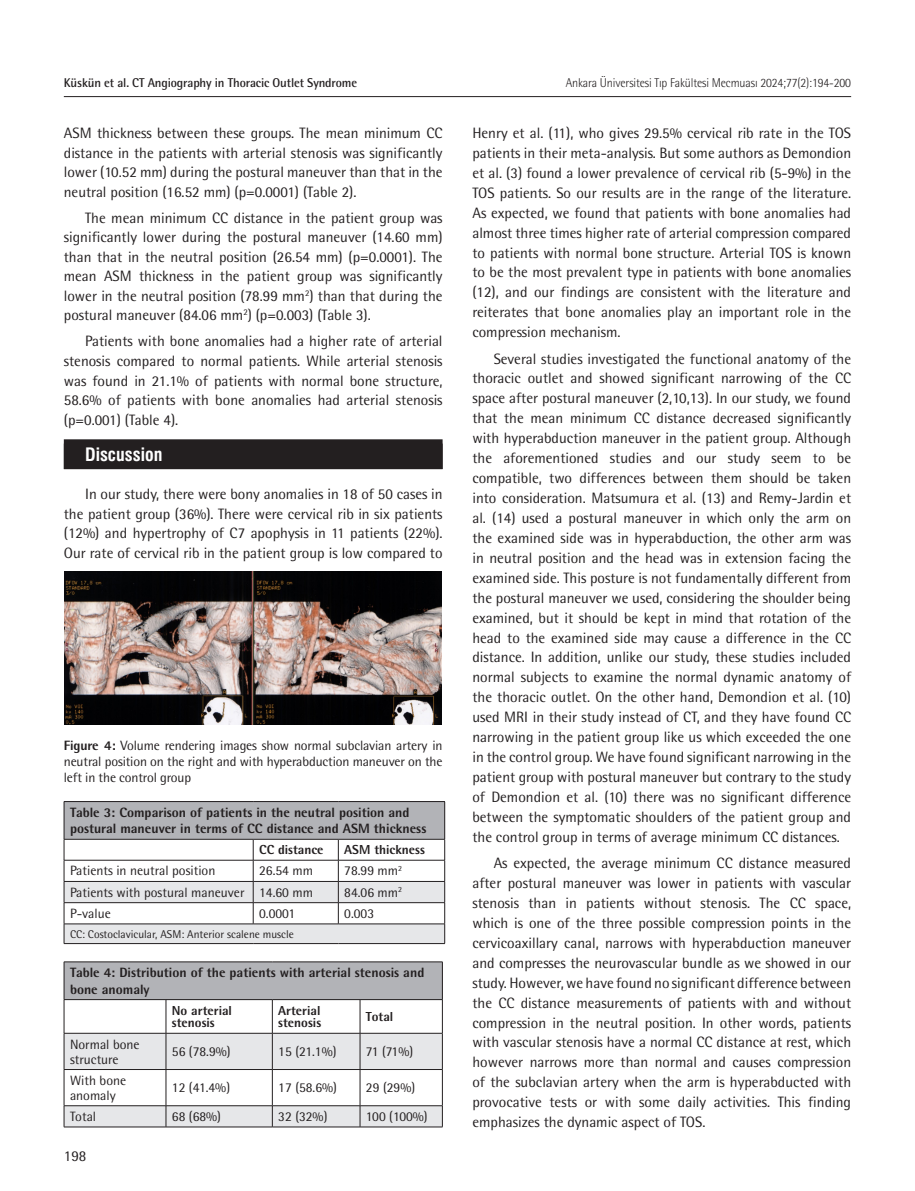
<style>
.page{position:relative;width:915px;height:1191px;background:#fff}
.page>*{position:absolute;margin:0;border:0;box-sizing:border-box;transform-origin:0 0}
.ANA_BASLIK{font:18px "Swiss Condensed Bold Tr";color:#fff}
.YAZI{font:15px/20px "Rotis Semi Sans Std";color:#231f20;text-align:justify}
.TABLO-YAZI{font:13.5px/15px "Rotis Semi Sans Std";color:#231f20}
.TABLO-BASI{font:800 13.5px/16.5px "Rotis Semi Sans Std";color:#231f20}
.RESİM-ALTI{font:13.5px/16.2px "Rotis Semi Sans Std";letter-spacing:-.01em;color:#231f20;text-align:justify}
.TABLO-ARA{font:800 13.05px/12.8px "Rotis Semi Sans Std";color:#231f20}
.t1{font:300 12.75px "Rotis Semi Sans Std";letter-spacing:-.01em;color:#231f20;scale:.95 1}
.t2{font:700 12.75px "Rotis Semi Sans Std";letter-spacing:-.01em;color:#231f20}
.TABLO-ALTI{font:11.25px "Rotis Semi Sans Std";color:#231f20}
.s1{font-weight:800}
</style>
<div class="page">
<hr style="left:64px;top:96px;width:786px;height:1px;background:#231f20">
<div style="left:64px;top:439px;width:378px;height:30px;background:#231f20"></div>
<div style="left:64px;top:801px;width:380px;height:38px;background:#b2b3b7"></div>
<hr style="left:64px;top:801px;width:189px;height:1px;background:#231f20">
<hr style="left:64px;top:801px;width:1px;height:38px;background:#231f20">
<hr style="left:253px;top:801px;width:85px;height:1px;background:#231f20">
<hr style="left:338px;top:801px;width:107px;height:1px;background:#231f20">
<hr style="left:444px;top:801px;width:1px;height:38px;background:#231f20">
<svg style="left:64px;top:839px;width:381px;height:104px"></svg>
<hr style="left:64px;top:943px;width:189px;height:1px;background:#231f20">
<hr style="left:253px;top:943px;width:85px;height:1px;background:#231f20">
<hr style="left:338px;top:943px;width:107px;height:1px;background:#231f20">
<div style="left:64px;top:962px;width:378px;height:37px;background:#b2b3b7"></div>
<hr style="left:166px;top:999px;width:1px;height:34px;background:#231f20">
<hr style="left:272px;top:999px;width:1px;height:34px;background:#231f20">
<hr style="left:359px;top:999px;width:1px;height:34px;background:#231f20">
<hr style="left:64px;top:961px;width:102px;height:1px;background:#231f20">
<hr style="left:64px;top:962px;width:1px;height:37px;background:#231f20">
<hr style="left:166px;top:961px;width:106px;height:1px;background:#231f20">
<hr style="left:272px;top:961px;width:88px;height:1px;background:#231f20">
<hr style="left:360px;top:961px;width:82px;height:1px;background:#231f20">
<hr style="left:442px;top:962px;width:1px;height:37px;background:#231f20">
<hr style="left:64px;top:999px;width:102px;height:1px;background:#231f20">
<hr style="left:64px;top:999px;width:1px;height:34px;background:#231f20">
<hr style="left:166px;top:999px;width:106px;height:1px;background:#231f20">
<hr style="left:272px;top:999px;width:88px;height:1px;background:#231f20">
<hr style="left:360px;top:999px;width:82px;height:1px;background:#231f20">
<hr style="left:442px;top:999px;width:1px;height:34px;background:#231f20">
<svg style="left:64px;top:1033px;width:379px;height:94px"></svg>
<hr style="left:64px;top:1126px;width:102px;height:1px;background:#231f20">
<hr style="left:166px;top:1126px;width:106px;height:1px;background:#231f20">
<hr style="left:272px;top:1126px;width:88px;height:1px;background:#231f20">
<hr style="left:360px;top:1126px;width:82px;height:1px;background:#231f20">
<img style="left:65px;top:572px;width:376px;height:152px">
<p class="t2" style="left:64px;top:75px;width:295px">Küskün et al. CT Angiography in Thoracic Outlet Syndrome</p>
<p class="t1" style="left:565px;top:75px;width:302px">Ankara Üniversitesi Tıp Fakültesi Mecmuası 2024;77(2):194-200</p>
<p class="YAZI" style="left:64px;top:123px;width:380px;line-height:19.5px">ASM thickness between these groups. The mean minimum CC distance in the patients with arterial stenosis was significantly lower (10.52 mm) during the postural maneuver than that in the neutral position (16.52 mm) (p=0.0001) (Table 2).</p>
<p class="YAZI" style="left:64px;top:208px;width:380px;line-height:19.5px;text-indent:21px">The mean minimum CC distance in the patient group was significantly lower during the postural maneuver (14.60 mm) than that in the neutral position (26.54 mm) (p=0.0001). The mean ASM thickness in the patient group was significantly lower in the neutral position (78.99 mm<sup>2</sup>) than that during the postural maneuver (84.06 mm<sup>2</sup>) (p=0.003) (Table 3).</p>
<p class="YAZI" style="left:64px;top:331px;width:380px;line-height:19.5px;text-indent:21px">Patients with bone anomalies had a higher rate of arterial stenosis compared to normal patients. While arterial stenosis was found in 21.1% of patients with normal bone structure, 58.6% of patients with bone anomalies had arterial stenosis (p=0.001) (Table 4).</p>
<p class="ANA_BASLIK" style="left:85px;top:443px;width:79px">Discussion</p>
<p class="YAZI" style="left:64px;top:484px;width:380px;line-height:19.5px;text-indent:21px">In our study, there were bony anomalies in 18 of 50 cases in the patient group (36%). There were cervical rib in six patients (12%) and hypertrophy of C7 apophysis in 11 patients (22%).<br>Our rate of cervical rib in the patient group is low compared to</p>
<p class="RESİM-ALTI" style="left:64px;top:737px;width:380px"><span class="s1">Figure 4:</span> Volume rendering images show normal subclavian artery in neutral position on the right and with hyperabduction maneuver on the left in the control group</p>
<p class="TABLO-BASI" style="left:70px;top:803px;width:358px">Table 3: Comparison of patients in the neutral position and postural maneuver in terms of CC distance and ASM thickness</p>
<p class="TABLO-ARA" style="left:259px;top:843px;width:66px">CC distance</p>
<p class="TABLO-ARA" style="left:344px;top:843px;width:82px">ASM thickness</p>
<p class="TABLO-YAZI" style="left:70px;top:863px;width:147px">Patients in neutral position</p>
<p class="TABLO-YAZI" style="left:259px;top:863px;width:55px">26.54 mm</p>
<p class="TABLO-YAZI" style="left:344px;top:863px;width:59px">78.99 mm<sup>2</sup></p>
<p class="TABLO-YAZI" style="left:70px;top:884px;width:176px">Patients with postural maneuver</p>
<p class="TABLO-YAZI" style="left:259px;top:884px;width:55px">14.60 mm</p>
<p class="TABLO-YAZI" style="left:344px;top:884px;width:59px">84.06 mm<sup>2</sup></p>
<p class="TABLO-YAZI" style="left:70px;top:905px;width:42px">P-value</p>
<p class="TABLO-YAZI" style="left:259px;top:905px;width:38px">0.0001</p>
<p class="TABLO-YAZI" style="left:344px;top:905px;width:31px">0.003</p>
<p class="TABLO-ALTI" style="left:70px;top:927px;width:225px">CC: Costoclavicular, ASM: Anterior scalene muscle</p>
<p class="TABLO-BASI" style="left:70px;top:964px;width:356px">Table 4: Distribution of the patients with arterial stenosis and bone anomaly</p>
<p class="TABLO-ARA" style="left:172px;top:1003px;width:62px">No arterial stenosis</p>
<p class="TABLO-ARA" style="left:278px;top:1003px;width:44px">Arterial stenosis</p>
<p class="TABLO-ARA" style="left:366px;top:1010px;width:29px">Total</p>
<p class="TABLO-YAZI" style="left:70px;top:1036px;width:71px">Normal bone structure</p>
<p class="TABLO-YAZI" style="left:172px;top:1043px;width:60px">56 (78.9%)</p>
<p class="TABLO-YAZI" style="left:278px;top:1043px;width:60px">15 (21.1%)</p>
<p class="TABLO-YAZI" style="left:366px;top:1043px;width:49px">71 (71%)</p>
<p class="TABLO-YAZI" style="left:70px;top:1072px;width:58px">With bone anomaly</p>
<p class="TABLO-YAZI" style="left:172px;top:1080px;width:60px">12 (41.4%)</p>
<p class="TABLO-YAZI" style="left:278px;top:1080px;width:60px">17 (58.6%)</p>
<p class="TABLO-YAZI" style="left:366px;top:1080px;width:51px">29 (29%)</p>
<p class="TABLO-YAZI" style="left:70px;top:1108px;width:28px">Total</p>
<p class="TABLO-YAZI" style="left:172px;top:1108px;width:51px">68 (68%)</p>
<p class="TABLO-YAZI" style="left:278px;top:1108px;width:51px">32 (32%)</p>
<p class="TABLO-YAZI" style="left:366px;top:1108px;width:63px">100 (100%)</p>
<p class="YAZI" style="left:64px;top:1145px;width:24px">198</p>
<p class="YAZI" style="left:472px;top:123px;width:380px">Henry et al. (11), who gives 29.5% cervical rib rate in the TOS patients in their meta-analysis. But some authors as Demondion et al. (3) found a lower prevalence of cervical rib (5-9%) in the TOS patients. So our results are in the range of the literature.<br>As expected, we found that patients with bone anomalies had almost three times higher rate of arterial compression compared to patients with normal bone structure. Arterial TOS is known to be the most prevalent type in patients with bone anomalies (12), and our findings are consistent with the literature and reiterates that bone anomalies play an important role in the compression mechanism.</p>
<p class="YAZI" style="left:472px;top:348px;width:380px;text-indent:21px">Several studies investigated the functional anatomy of the thoracic outlet and showed significant narrowing of the CC space after postural maneuver (2,10,13). In our study, we found that the mean minimum CC distance decreased significantly with hyperabduction maneuver in the patient group. Although the aforementioned studies and our study seem to be compatible, two differences between them should be taken into consideration. Matsumura et al. (13) and Remy-Jardin et al. (14) used a postural maneuver in which only the arm on the examined side was in hyperabduction, the other arm was in neutral position and the head was in extension facing the examined side. This posture is not fundamentally different from the postural maneuver we used, considering the shoulder being examined, but it should be kept in mind that rotation of the head to the examined side may cause a difference in the CC distance. In addition, unlike our study, these studies included normal subjects to examine the normal dynamic anatomy of the thoracic outlet. On the other hand, Demondion et al. (10) used MRI in their study instead of CT, and they have found CC narrowing in the patient group like us which exceeded the one in the control group. We have found significant narrowing in the patient group with postural maneuver but contrary to the study of Demondion et al. (10) there was no significant difference between the symptomatic shoulders of the patient group and the control group in terms of average minimum CC distances.</p>
<p class="YAZI" style="left:472px;top:853px;width:380px;text-indent:21px">As expected, the average minimum CC distance measured after postural maneuver was lower in patients with vascular stenosis than in patients without stenosis. The CC space, which is one of the three possible compression points in the cervicoaxillary canal, narrows with hyperabduction maneuver and compresses the neurovascular bundle as we showed in our study. However, we have found no significant difference between the CC distance measurements of patients with and without compression in the neutral position. In other words, patients with vascular stenosis have a normal CC distance at rest, which however narrows more than normal and causes compression of the subclavian artery when the arm is hyperabducted with provocative tests or with some daily activities. This finding emphasizes the dynamic aspect of TOS.</p>
</div>
